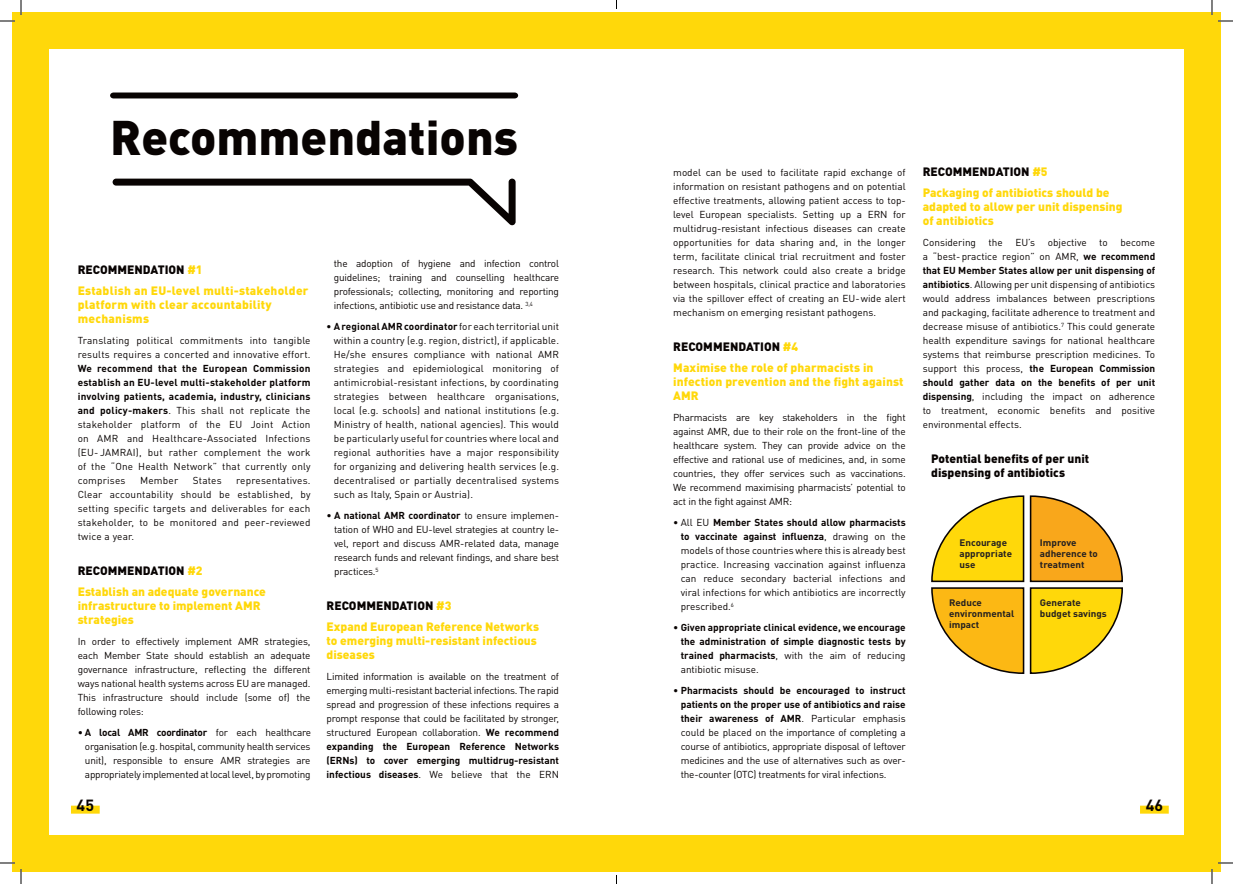
<style>
.page{position:relative;width:1233px;height:884px;background:#fff}
.page>*{position:absolute;margin:0;border:0;box-sizing:border-box;transform-origin:0 0}
.t1{font:900 48px "DIN Pro";color:#080302}
.t2{font:700 16px "DIN Pro";color:#080302}
.t3{font:900 12px/21px "DIN Pro";color:#ffd80a}
.t4{font:900 12px/14px "DIN Pro";color:#080302}
.t5{font:900 12px/14px "DIN Pro";letter-spacing:.02em;color:#ffd80a}
.t6{font:10px/14px "DIN Pro";color:#080302;text-align:justify}
.t7{font:700 10px/14px "DIN Pro";color:#080302;text-align:justify}
.t8{font:10px/14px "DIN Pro";letter-spacing:.02em;color:#080302}
.t9{font:700 9.3px/11.2px "DIN Pro";color:#231f20;scale:1.05 1}
.s1{color:#080302}
.s2{font-weight:700}
.s3{font-weight:400}
</style>
<div class="page">
<div style="left:12px;top:12px;width:1208px;height:859px;background:#ffd80a"></div>
<div style="left:49px;top:49px;width:567px;height:786px;background:#fff"></div>
<div style="left:616px;top:49px;width:567px;height:786px;background:#fff"></div>
<div style="left:71px;top:806px;width:29px;height:8px;background:#ffd80a"></div>
<div style="left:1140px;top:806px;width:28px;height:8px;background:#ffd80a"></div>
<div style="left:110px;top:93px;width:408px;height:5px;background:#080302"></div>
<svg style="left:113px;top:179px;width:402px;height:46px"></svg>
<svg style="left:931px;top:495px;width:192px;height:179px"></svg>
<svg style="left:1218px;top:20px;width:15px;height:2px"></svg>
<svg style="left:1218px;top:862px;width:15px;height:2px"></svg>
<svg style="left:0;top:0;width:22px;height:22px"></svg>
<svg style="left:0;top:862px;width:22px;height:22px"></svg>
<svg style="left:1211px;top:0;width:1px;height:15px"></svg>
<svg style="left:1211px;top:869px;width:1px;height:15px"></svg>
<h1 class="t1" style="left:110px;top:105px;width:409px">Recommendations</h1>
<p class="t3" style="left:78px;top:259px;width:232px"><span class="s1">RECOMMENDATION</span> #1<br>Establish an EU-level multi-stakeholder</p>
<p class="t5" style="left:78px;top:297px;width:195px">platform with clear accountability mechanisms</p>
<p class="t8" style="left:78px;top:333px;width:234px">Translating political commitments into tangible results requires a concerted and innovative effort.</p>
<p class="t6" style="left:78px;top:361px;width:234px"><span class="s2">We recommend that the European Commission establish an EU-level multi-stakeholder platform involving patients, academia, industry, clinicians and policy-makers</span>. This shall not replicate the stakeholder platform of the EU Joint Action on AMR and Healthcare-Associated Infections (EU- JAMRAI), but rather complement the work of the “One Health Network” that currently only comprises</p>
<p class="t6" style="left:140px;top:473px;width:40px">Member</p>
<p class="t6" style="left:193px;top:473px;width:30px">States</p>
<p class="t6" style="left:78px;top:473px;width:234px;text-indent:158px">representatives.<br>Clear accountability should be established, by setting specific targets and deliverables for each stakeholder, to be monitored and peer-reviewed twice a year.</p>
<p class="t3" style="left:78px;top:560px;width:190px"><span class="s1">RECOMMENDATION</span> #2<br>Establish an adequate governance</p>
<p class="t3" style="left:78px;top:598px;width:184px;line-height:14px">infrastructure to implement AMR strategies</p>
<p class="t6" style="left:78px;top:634px;width:234px">In order to effectively implement AMR strategies, each Member State should establish an adequate governance infrastructure, reflecting the different ways national health systems across EU are managed.<br>This infrastructure should include (some of) the following roles:</p>
<p class="t6" style="left:85px;top:725px;width:227px;text-indent:-7px">• <span class="s2">A local AMR coordinator</span> for each healthcare organisation (e.g. hospital, community health services unit), responsible to ensure AMR strategies are appropriately implemented at local level, by promoting</p>
<p class="t6" style="left:334px;top:256px;width:227px">the adoption of hygiene and infection control guidelines; training and counselling healthcare professionals; collecting, monitoring and reporting infections, antibiotic use and resistance data. <sup>3,4</sup></p>
<p class="t6" style="left:334px;top:319px;width:227px;text-indent:-7px"><span class="s2">• Aregional AMR coordinator</span> for each territorial unit within a country (e.g. region, district), if applicable.<br>He/she ensures compliance with national AMR strategies and epidemiological monitoring of antimicrobial-resistant infections, by coordinating strategies between healthcare organisations, local (e.g. schools) and national institutions (e.g.<br>Ministry of health, national agencies). This would be particularly useful for countries where local and regional authorities have a major responsibility for organizing and delivering health services (e.g. decentralised or partially decentralised systems such as Italy, Spain or Austria).</p>
<p class="t6" style="left:334px;top:508px;width:226px;text-indent:-8px">• <span class="s2">A national AMR coordinator</span> to ensure implemen&shy;tation of WHO and EU-level strategies at country le&shy;vel, report and discuss AMR-related data, manage research funds and relevant findings, and share best practices.<sup>5</sup></p>
<p class="t3" style="left:326px;top:595px;width:214px"><span class="s1">RECOMMENDATION</span> #3<br>Expand European Reference Networks</p>
<p class="t3" style="left:326px;top:633px;width:212px;line-height:14px">to emerging multi-resistant infectious diseases</p>
<p class="t6" style="left:326px;top:669px;width:234px">Limited information is available on the treatment of emerging multi-resistant bacterial infections. The rapid spread and progression of these infections requires a prompt response that could be facilitated by stronger, structured European collaboration. <span class="s2">We recommend expanding the European Reference Networks (ERNs) to cover emerging multidrug-resistant infectious diseases</span>. We believe that the ERN</p>
<p class="t6" style="left:673px;top:165px;width:234px">model can be used to facilitate rapid exchange of information on resistant pathogens and on potential effective treatments, allowing patient access to top&shy;level European specialists. Setting up a ERN for multidrug-resistant infectious diseases can create opportunities for data sharing and, in the longer term, facilitate clinical trial recruitment and foster research. This network could also create a bridge between hospitals, clinical practice and laboratories via the spillover effect of creating an EU-wide alert mechanism on emerging resistant pathogens.</p>
<p class="t3" style="left:673px;top:336px;width:202px"><span class="s1">RECOMMENDATION</span> #4<br>Maximise the role of pharmacists in</p>
<p class="t3" style="left:673px;top:374px;width:232px;line-height:14px">infection prevention and the fight against<br>AMR</p>
<p class="t6" style="left:673px;top:410px;width:234px">Pharmacists are key stakeholders in the fight against AMR, due to their role on the front-line of the healthcare system. They can provide advice on the effective and rational use of medicines, and, in some countries, they offer services such as vaccinations.<br>We recommend maximising pharmacists’ potential to act in the fight against AMR:</p>
<p class="t6" style="left:681px;top:515px;width:226px;text-indent:-8px">• All EU <span class="s2">Member States should allow pharmacists to vaccinate against influenza</span>, drawing on the models of those countries where this is already best practice. Increasing vaccination against influenza can reduce secondary bacterial infections and viral infections for which antibiotics are incorrectly prescribed.<sup>6</sup></p>
<p class="t7" style="left:681px;top:620px;width:226px;text-indent:-8px"><span class="s3">•</span> Given appropriate clinical evidence, we encourage the administration of simple diagnostic tests by trained pharmacists<span class="s3">, with the aim of reducing antibiotic misuse.</span></p>
<p class="t6" style="left:681px;top:683px;width:226px;text-indent:-8px">• <span class="s2">Pharmacists should be encouraged to instruct patients on the proper use of antibiotics and raise their awareness of AMR</span>. Particular emphasis could be placed on the importance of completing a course of antibiotics, appropriate disposal of leftover medicines and the use of alternatives such as over&shy;the-counter (OTC) treatments for viral infections.</p>
<p class="t3" style="left:922px;top:161px;width:188px"><span class="s1">RECOMMENDATION</span> #5<br>Packaging of antibiotics should be</p>
<p class="t3" style="left:922px;top:199px;width:201px;line-height:14px">adapted to allow per unit dispensing of antibiotics</p>
<p class="t6" style="left:922px;top:235px;width:55px">Considering</p>
<p class="t6" style="left:988px;top:235px;width:16px">the</p>
<p class="t6" style="left:1015px;top:235px;width:21px">EU’s</p>
<p class="t6" style="left:1047px;top:235px;width:40px">objective</p>
<p class="t6" style="left:1099px;top:235px;width:10px">to</p>
<p class="t6" style="left:922px;top:235px;width:234px;text-indent:198px">become a “best-practice region” on AMR, <span class="s2">we recommend that EU Member States allow per unit dispensing of antibiotics</span>. Allowing per unit dispensing of antibiotics would address imbalances between prescriptions and packaging, facilitate adherence to treatment and decrease misuse of antibiotics.<sup>7</sup> This could generate health expenditure savings for national healthcare systems that reimburse prescription medicines. To support this process, <span class="s2">the European Commission should gather data on the benefits of per unit dispensing</span>, including the impact on adherence to treatment, economic benefits and positive environmental effects.</p>
<p class="t4" style="left:931px;top:451px;width:159px">Potential benefits of per unit dispensing of antibiotics</p>
<p class="t9" style="left:959px;top:536px;width:52px">Encourage appropriate use</p>
<p class="t9" style="left:949px;top:596px;width:64px">Reduce environmental impact</p>
<p class="t9" style="left:1040px;top:596px;width:65px">Generate budget savings</p>
<p class="t9" style="left:1040px;top:536px;width:57px">Improve adherence to treatment</p>
<h2 class="t2" style="left:77px;top:795px;width:19px">45</h2>
<h2 class="t2" style="left:1145px;top:795px;width:19px">46</h2>
</div>
